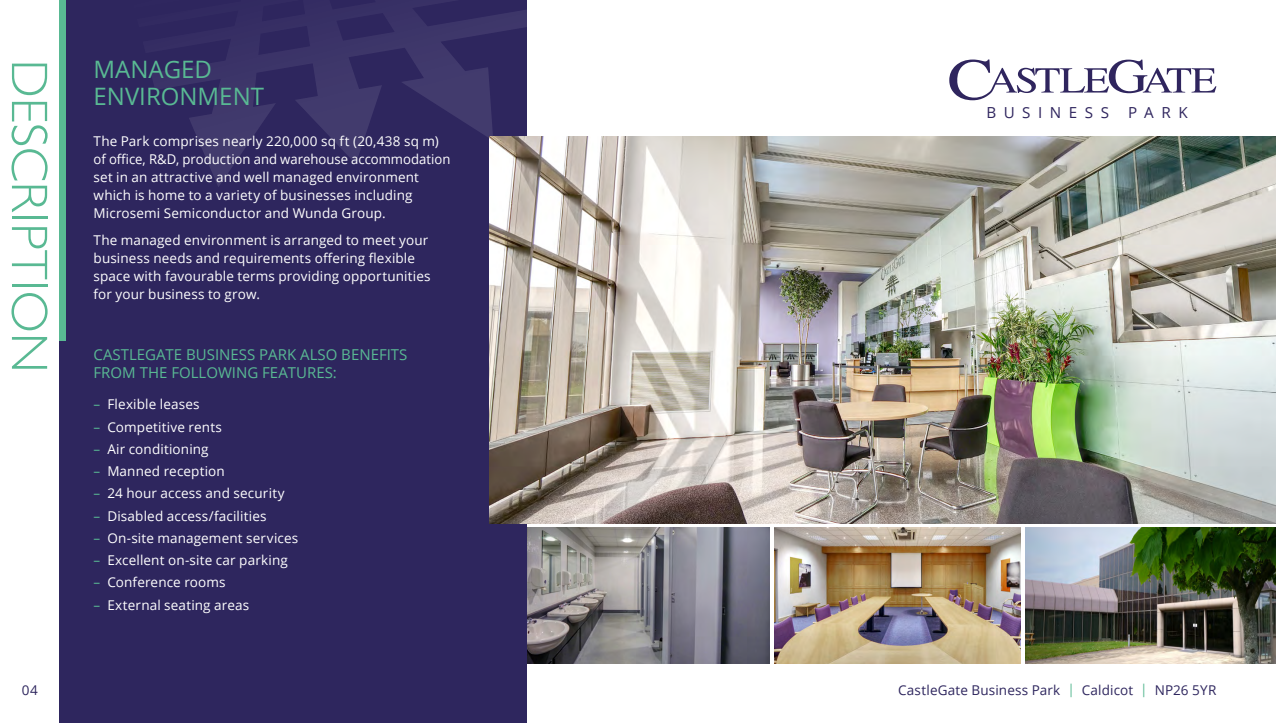
<style>
.page{position:relative;width:1276px;height:723px;background:#fff}
.page>*{position:absolute;margin:0;border:0;box-sizing:border-box;transform-origin:0 0}
.t1{font:300 51.6px "Gill Sans";color:#59b993}
.t2{font:24px/27px "Open Sans";color:#59b993}
.t3{font:15.15px "Open Sans";letter-spacing:.495em;color:#2f255e}
.t4{font:15px/18px "Open Sans";color:#59b993}
.t5{font:13.5px/18px "Open Sans";letter-spacing:.01em;color:#fff}
.t6{font:13.5px "Open Sans";letter-spacing:.01em;color:#2e265e}
.s1{color:#59b993}
</style>
<div class="page">
<div style="left:60px;top:0;width:467px;height:723px;background:#2e265e"></div>
<svg style="left:949px;top:60px;width:267px;height:40px"></svg>
<svg style="left:151px;top:0;width:376px;height:187px"></svg>
<div style="left:60px;top:0;width:6px;height:340px;background:#59b993"></div>
<img style="left:489px;top:136px;width:787px;height:387px">
<img style="left:527px;top:527px;width:243px;height:136px">
<img style="left:774px;top:527px;width:246px;height:136px">
<img style="left:1025px;top:527px;width:251px;height:136px">
<h1 class="t1" style="left:70px;top:60px;width:315px;rotate:90deg">DESCRIPTION</h1>
<h2 class="t2" style="left:94px;top:55px;width:172px">MANAGED<br>ENVIRONMENT</h2>
<p class="t5" style="left:94px;top:132px;width:358px">The Park comprises nearly 220,000 sq ft (20,438 sq m) of office, R&amp;D, production and warehouse accommodation set in an attractive and well managed environment which is home to a variety of businesses including Microsemi Semiconductor and Wunda Group.</p>
<p class="t5" style="left:94px;top:231px;width:339px">The managed environment is arranged to meet your business needs and requirements offering flexible space with favourable terms providing opportunities for your business to grow.</p>
<p class="t4" style="left:94px;top:346px;width:315px">CASTLEGATE BUSINESS PARK ALSO BENEFITS<br>FROM THE FOLLOWING FEATURES:</p>
<p class="t5" style="left:94px;top:395px;width:108px"><span class="s1">–</span> Flexible leases</p>
<p class="t5" style="left:94px;top:417px;width:130px"><span class="s1">–</span> Competitive rents</p>
<p class="t5" style="left:94px;top:439px;width:117px"><span class="s1">–</span> Air conditioning</p>
<p class="t5" style="left:94px;top:462px;width:133px"><span class="s1">–</span> Manned reception</p>
<p class="t5" style="left:94px;top:484px;width:193px"><span class="s1">–</span> 24 hour access and security</p>
<p class="t5" style="left:94px;top:506px;width:174px"><span class="s1">–</span> Disabled access/facilities</p>
<p class="t5" style="left:94px;top:528px;width:206px"><span class="s1">–</span> On-site management services</p>
<p class="t5" style="left:94px;top:551px;width:196px"><span class="s1">–</span> Excellent on-site car parking</p>
<p class="t5" style="left:94px;top:573px;width:134px"><span class="s1">–</span> Conference rooms</p>
<p class="t5" style="left:94px;top:595px;width:157px"><span class="s1">–</span> External seating areas</p>
<p class="t3" style="left:986px;top:102px;width:124px">BUSINESS</p>
<p class="t3" style="left:1128px;top:102px;width:61px">PARK</p>
<p class="t6" style="left:22px;top:681px;width:17px">04</p>
<p class="t6" style="left:898px;top:681px;width:320px">CastleGate Business Park <span class="s1">|</span> Caldicot <span class="s1">|</span> NP26 5YR</p>
</div>
